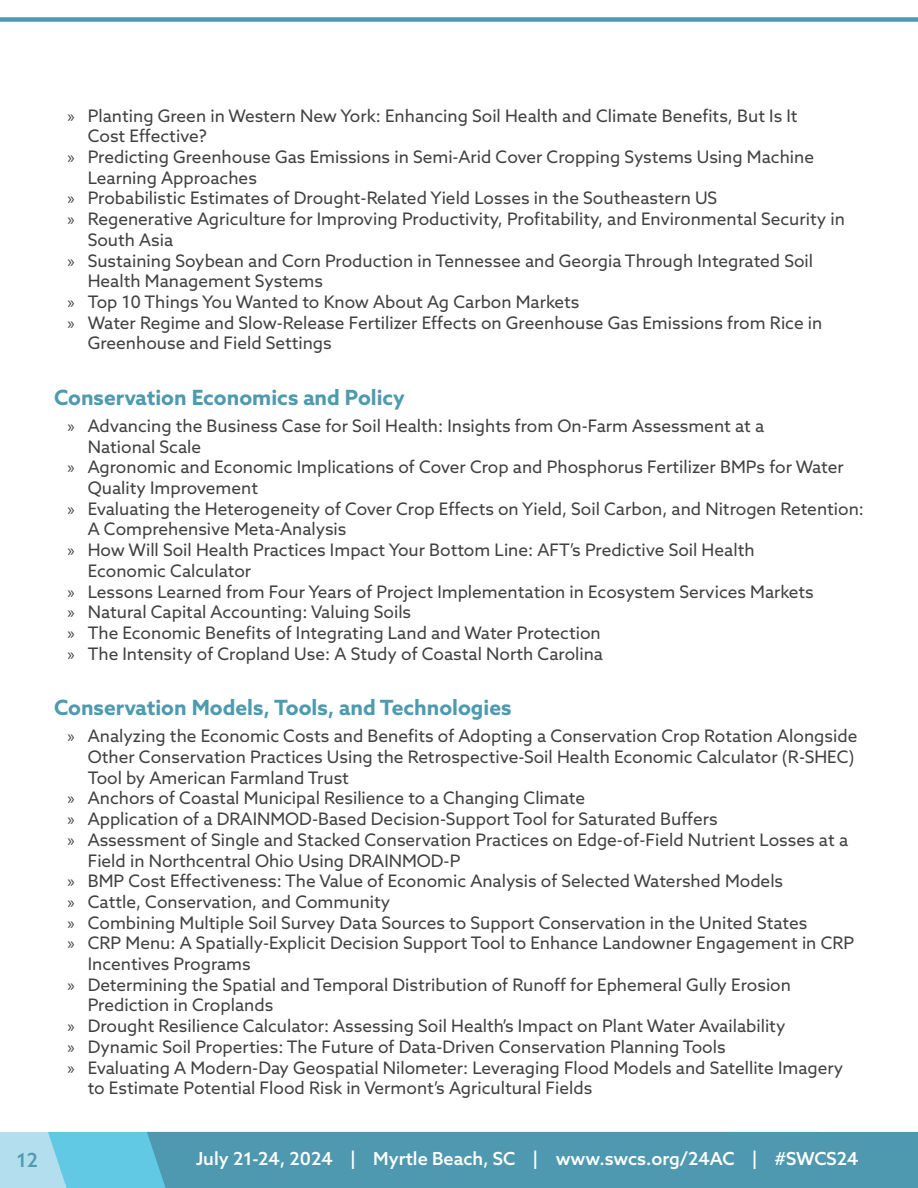
<style>
.page{position:relative;width:918px;height:1188px;background:#fff}
.page>*{position:absolute;margin:0;border:0;box-sizing:border-box;transform-origin:0 0}
.Header_2{font:700 21px "Azo Sans";color:#4e9aaf}
.t1{font:500 19.5px "Azo Sans";color:#4f9bb0}
.t2{font:500 18px "Azo Sans";color:#fff}
.t3{font:17.25px/20.7px "Azo Sans";color:#414042}
.s1{font-family:"Myriad Pro"}
</style>
<div class="page">
<svg style="left:0;top:1132px;width:918px;height:56px;background:#57a2b9"></svg>
<div style="left:0;top:17px;width:918px;height:5px;background:#4e9aaf"></div>
<p class="t3" style="left:88px;top:105px;width:711px;text-indent:-20px"><span class="s1">»</span> Planting Green in Western New York: Enhancing Soil Health and Climate Benefits, But Is It<br>Cost Effective?</p>
<p class="t3" style="left:88px;top:146px;width:728px;text-indent:-20px"><span class="s1">»</span> Predicting Greenhouse Gas Emissions in Semi-Arid Cover Cropping Systems Using Machine<br>Learning Approaches</p>
<p class="t3" style="left:68px;top:188px;width:651px"><span class="s1">»</span> Probabilistic Estimates of Drought-Related Yield Losses in the Southeastern US</p>
<p class="t3" style="left:88px;top:208px;width:759px;text-indent:-20px"><span class="s1">»</span> Regenerative Agriculture for Improving Productivity, Profitability, and Environmental Security in<br>South Asia</p>
<p class="t3" style="left:88px;top:250px;width:727px;text-indent:-20px"><span class="s1">»</span> Sustaining Soybean and Corn Production in Tennessee and Georgia Through Integrated Soil<br>Health Management Systems</p>
<p class="t3" style="left:68px;top:291px;width:513px"><span class="s1">»</span> Top 10 Things You Wanted to Know About Ag Carbon Markets</p>
<p class="t3" style="left:88px;top:312px;width:736px;text-indent:-20px"><span class="s1">»</span> Water Regime and Slow-Release Fertilizer Effects on Greenhouse Gas Emissions from Rice in<br>Greenhouse and Field Settings</p>
<p class="Header_2" style="left:54px;top:383px;width:353px">Conservation Economics and Policy</p>
<p class="t3" style="left:88px;top:415px;width:678px;text-indent:-20px"><span class="s1">»</span> Advancing the Business Case for Soil Health: Insights from On-Farm Assessment at a<br>National Scale</p>
<p class="t3" style="left:88px;top:457px;width:758px;text-indent:-20px"><span class="s1">»</span> Agronomic and Economic Implications of Cover Crop and Phosphorus Fertilizer BMPs for Water<br>Quality Improvement</p>
<p class="t3" style="left:88px;top:498px;width:778px;text-indent:-20px"><span class="s1">»</span> Evaluating the Heterogeneity of Cover Crop Effects on Yield, Soil Carbon, and Nitrogen Retention:<br>A Comprehensive Meta-Analysis</p>
<p class="t3" style="left:88px;top:539px;width:668px;text-indent:-20px"><span class="s1">»</span> How Will Soil Health Practices Impact Your Bottom Line: AFT’s Predictive Soil Health<br>Economic Calculator</p>
<p class="t3" style="left:68px;top:581px;width:748px"><span class="s1">»</span> Lessons Learned from Four Years of Project Implementation in Ecosystem Services Markets</p>
<p class="t3" style="left:68px;top:602px;width:345px"><span class="s1">»</span> Natural Capital Accounting: Valuing Soils</p>
<p class="t3" style="left:68px;top:622px;width:535px"><span class="s1">»</span> The Economic Benefits of Integrating Land and Water Protection</p>
<p class="t3" style="left:68px;top:643px;width:537px"><span class="s1">»</span> The Intensity of Cropland Use: A Study of Coastal North Carolina</p>
<p class="Header_2" style="left:54px;top:694px;width:459px">Conservation Models, Tools, and Technologies</p>
<p class="t3" style="left:88px;top:726px;width:771px;text-indent:-20px"><span class="s1">»</span> Analyzing the Economic Costs and Benefits of Adopting a Conservation Crop Rotation Alongside<br>Other Conservation Practices Using the Retrospective-Soil Health Economic Calculator (R-SHEC)<br>Tool by American Farmland Trust</p>
<p class="t3" style="left:68px;top:788px;width:519px"><span class="s1">»</span> Anchors of Coastal Municipal Resilience to a Changing Climate</p>
<p class="t3" style="left:68px;top:808px;width:652px"><span class="s1">»</span> Application of a DRAINMOD-Based Decision-Support Tool for Saturated Buffers</p>
<p class="t3" style="left:88px;top:829px;width:762px;text-indent:-20px"><span class="s1">»</span> Assessment of Single and Stacked Conservation Practices on Edge-of-Field Nutrient Losses at a<br>Field in Northcentral Ohio Using DRAINMOD-P</p>
<p class="t3" style="left:68px;top:871px;width:717px"><span class="s1">»</span> BMP Cost Effectiveness: The Value of Economic Analysis of Selected Watershed Models</p>
<p class="t3" style="left:68px;top:891px;width:324px"><span class="s1">»</span> Cattle, Conservation, and Community</p>
<p class="t3" style="left:68px;top:912px;width:741px"><span class="s1">»</span> Combining Multiple Soil Survey Data Sources to Support Conservation in the United States</p>
<p class="t3" style="left:88px;top:933px;width:768px;text-indent:-20px"><span class="s1">»</span> CRP Menu: A Spatially-Explicit Decision Support Tool to Enhance Landowner Engagement in CRP<br>Incentives Programs</p>
<p class="t3" style="left:88px;top:974px;width:705px;text-indent:-20px"><span class="s1">»</span> Determining the Spatial and Temporal Distribution of Runoff for Ephemeral Gully Erosion<br>Prediction in Croplands</p>
<p class="t3" style="left:68px;top:1015px;width:720px"><span class="s1">»</span> Drought Resilience Calculator: Assessing Soil Health’s Impact on Plant Water Availability</p>
<p class="t3" style="left:68px;top:1036px;width:660px"><span class="s1">»</span> Dynamic Soil Properties: The Future of Data-Driven Conservation Planning Tools</p>
<p class="t3" style="left:88px;top:1057px;width:757px;text-indent:-20px"><span class="s1">»</span> Evaluating A Modern-Day Geospatial Nilometer: Leveraging Flood Models and Satellite Imagery to Estimate Potential Flood Risk in Vermont’s Agricultural Fields</p>
<p class="t1" style="left:17px;top:1148px;width:23px">12</p>
<p class="t2" style="left:196px;top:1147px;width:664px">July 21-24, 2024 | Myrtle Beach, SC | www.swcs.org/24AC | #SWCS24</p>
</div>
